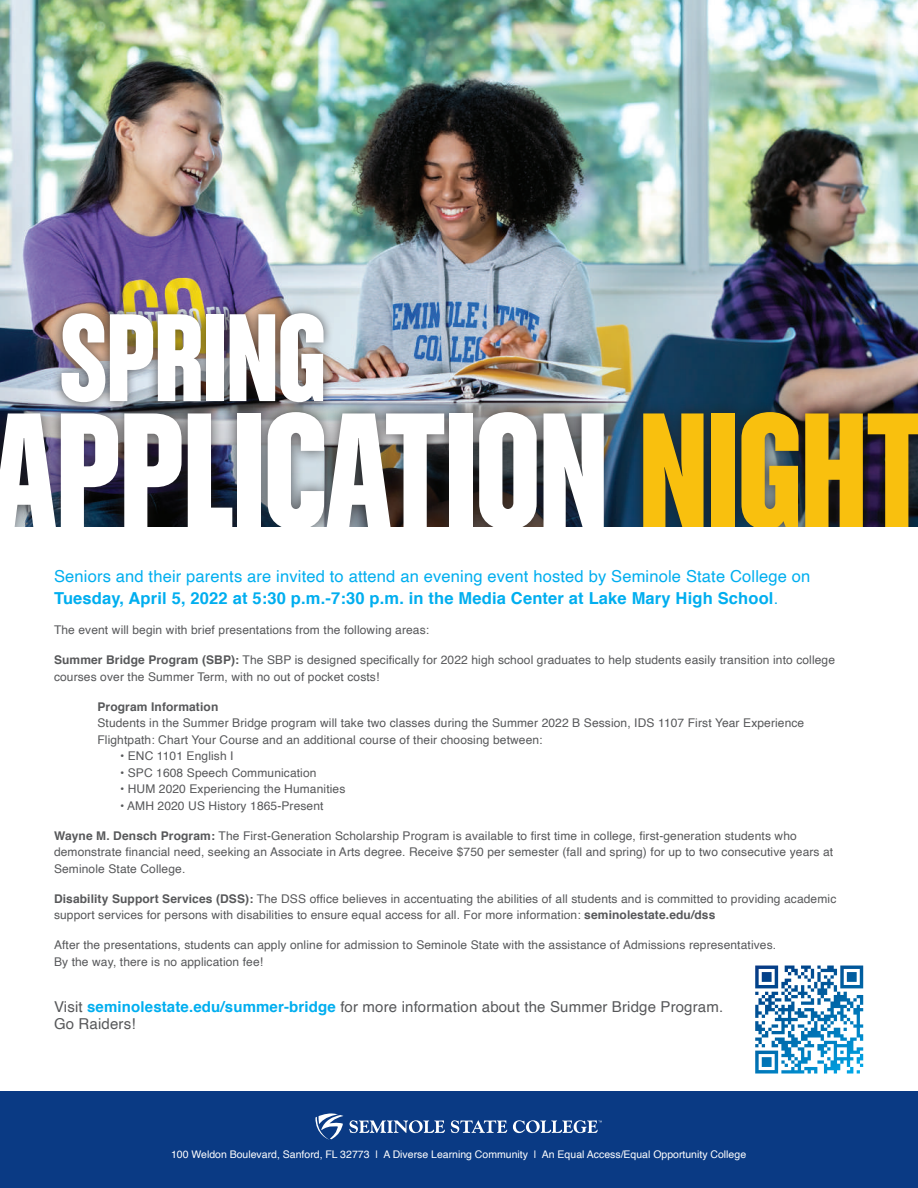
<style>
.page{position:relative;width:918px;height:1188px;background:#fff}
.page>*{position:absolute;margin:0;border:0;box-sizing:border-box;transform-origin:0 0}
.t1{font:176.25px "Chalet Comprime Hong Kong Eighty";letter-spacing:-.015em;color:#fff}
.t2{font:133.2px "Chalet Comprime Hong Kong Eighty";letter-spacing:-.015em;color:#fff}
.t3{font:16.5px/22.5px "Helvetica";letter-spacing:.01em;color:#00aeef}
.t4{font:15px/16.5px "Helvetica";letter-spacing:.01em;color:#57585a}
.t5{font:12px/16.5px "Helvetica";letter-spacing:.01em;color:#57585a}
.t6{font:700 12px "Helvetica";letter-spacing:.01em;color:#57585a}
.t7{font:10.5px "Helvetica";color:#fff}
.s1{color:#f9c00e}
.s2{font-weight:700}
.s3{font-weight:700;color:#00aeef}
</style>
<div class="page">
<img style="left:0;top:0;width:918px;height:398px">
<div style="left:0;top:1092px;width:918px;height:96px;background:#0a3a84"></div>
<div style="left:0;top:398px;width:918px;height:146px;background:#231f20;opacity:.75"></div>
<svg style="left:349px;top:1120px;width:96px;height:13px"></svg>
<svg style="left:451px;top:1120px;width:56px;height:13px"></svg>
<svg style="left:315px;top:1113px;width:28px;height:27px"></svg>
<svg style="left:513px;top:1120px;width:89px;height:13px"></svg>
<div style="left:51px;top:303px;width:283px;height:110px;background:#231f20;opacity:.75"></div>
<div style="left:0;top:527px;width:918px;height:32px;background:#fff"></div>
<svg style="left:755px;top:966px;width:108px;height:62px"></svg>
<h2 class="t2" style="left:60px;top:280px;width:269px">SPRING</h2>
<h1 class="t1" style="left:-8px;top:368px;width:936px">APPLICATION <span class="s1">NIGHT</span></h1>
<h3 class="t3" style="left:54px;top:565px;width:758px">Seniors and their parents are invited to attend an evening event hosted by Seminole State College on<br><span class="s2">Tuesday, April 5, 2022 at 5:30 p.m.-7:30 p.m. in the Media Center at Lake Mary High School</span>.</h3>
<p class="t5" style="left:54px;top:622px;width:377px">The event will begin with brief presentations from the following areas:</p>
<p class="t5" style="left:54px;top:652px;width:783px"><span class="s2">Summer Bridge Program (SBP):</span> The SBP is designed specifically for 2022 high school graduates to help students easily transition into college courses over the Summer Term, with no out of pocket costs!</p>
<p class="t6" style="left:98px;top:697px;width:122px">Program Information</p>
<p class="t5" style="left:98px;top:715px;width:708px">Students in the Summer Bridge program will take two classes during the Summer 2022 B Session, IDS 1107 First Year Experience<br>Flightpath: Chart Your Course and an additional course of their choosing between:</p>
<p class="t5" style="left:120px;top:748px;width:115px">• ENC 1101 English I</p>
<p class="t5" style="left:120px;top:764px;width:198px">• SPC 1608 Speech Communication</p>
<p class="t5" style="left:120px;top:781px;width:227px">• HUM 2020 Experiencing the Humanities</p>
<p class="t5" style="left:120px;top:797px;width:205px">• AMH 2020 US History 1865-Present</p>
<p class="t5" style="left:54px;top:827px;width:781px"><span class="s2">Wayne M. Densch Program:</span> The First-Generation Scholarship Program is available to first time in college, first-generation students who demonstrate financial need, seeking an Associate in Arts degree. Receive $750 per semester (fall and spring) for up to two consecutive years at<br>Seminole State College.</p>
<p class="t5" style="left:54px;top:890px;width:784px"><span class="s2">Disability Support Services (DSS):</span> The DSS office believes in accentuating the abilities of all students and is committed to providing academic support services for persons with disabilities to ensure equal access for all. For more information: <span class="s2">seminolestate.edu/dss</span></p>
<p class="t5" style="left:54px;top:937px;width:724px">After the presentations, students can apply online for admission to Seminole State with the assistance of Admissions representatives.<br>By the way, there is no application fee!</p>
<p class="t4" style="left:54px;top:999px;width:671px">Visit <span class="s3">seminolestate.edu/summer-bridge</span> for more information about the Summer Bridge Program.<br>Go Raiders!</p>
<p class="t7" style="left:171px;top:1147px;width:577px">100 Weldon Boulevard, Sanford, FL 32773 | A Diverse Learning Community | An Equal Access/Equal Opportunity College</p>
</div>
